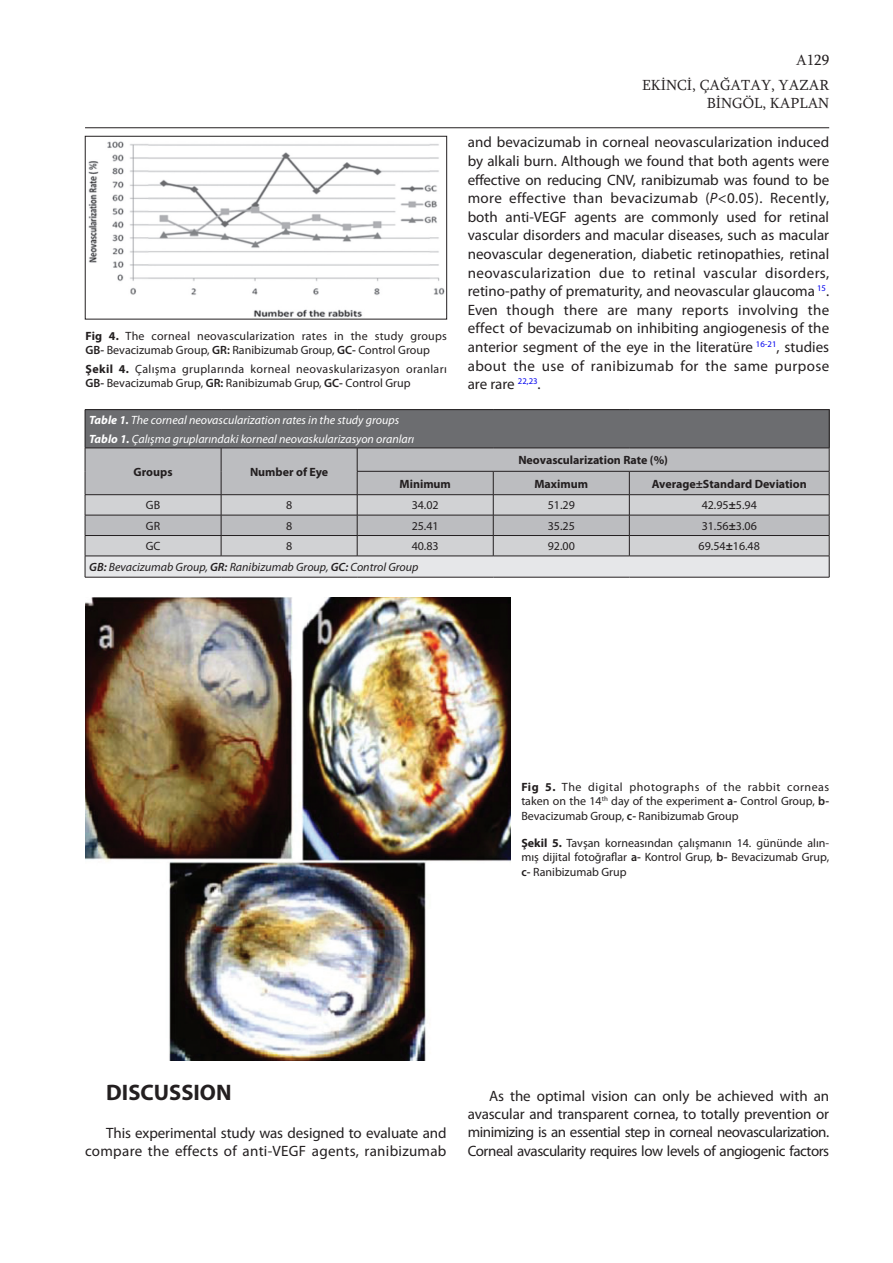
<style>
.page{position:relative;width:893px;height:1263px;background:#fff}
.page>*{position:absolute;margin:0;border:0;box-sizing:border-box;transform-origin:0 0}
.ANA_BASLIK{font:700 22.5px "Myriad Pro";color:#231f20}
.METIN{font:15px/18.6px "Myriad Pro";letter-spacing:-.01em;color:#231f20;text-align:justify}
.UST_BILGI_SAG{font:15px "Sylfaen";color:#231f20}
.sag_numara{font:15px "Sylfaen";color:#231f20}
.METIN-2{font:12px/14.4px "Myriad Pro";color:#231f20;text-align:justify}
.TABLO{font:italic 12px "Myriad Pro";color:#fff}
.METIN-3{font:12px/14.4px "Myriad Pro";letter-spacing:.025em;color:#231f20}
.TABLO-2{font:700 12px "Myriad Pro";color:#231f20}
.TABLO-3{font:12px "Myriad Pro";color:#231f20}
.TABLO-4{font:italic 12px "Myriad Pro";color:#231f20}
.s1{font-weight:700}
.s2{font-weight:600}
.s3{font-style:italic}
</style>
<div class="page">
<hr style="left:85px;top:127px;width:744px;height:1px;background:#231f20">
<img style="left:85px;top:597px;width:425px;height:464px">
<div style="left:85px;top:410px;width:744px;height:38px;background:#6c6d70"></div>
<hr style="left:85px;top:409px;width:136px;height:1px;background:#231f20">
<hr style="left:85px;top:410px;width:1px;height:38px;background:#231f20">
<hr style="left:221px;top:409px;width:136px;height:1px;background:#231f20">
<hr style="left:357px;top:409px;width:136px;height:1px;background:#231f20">
<hr style="left:493px;top:409px;width:136px;height:1px;background:#231f20">
<hr style="left:629px;top:409px;width:200px;height:1px;background:#231f20">
<hr style="left:829px;top:410px;width:1px;height:38px;background:#231f20">
<svg style="left:85px;top:448px;width:745px;height:129px;background:#c1c2c4"></svg>
<hr style="left:85px;top:577px;width:136px;height:1px;background:#231f20">
<hr style="left:221px;top:577px;width:136px;height:1px;background:#231f20">
<hr style="left:357px;top:577px;width:136px;height:1px;background:#231f20">
<hr style="left:493px;top:577px;width:136px;height:1px;background:#231f20">
<hr style="left:629px;top:577px;width:200px;height:1px;background:#231f20">
<img style="left:88px;top:141px;width:357px;height:176px">
<div style="left:85px;top:136px;width:362px;height:183px;border:1px solid #231f20"></div>
<p class="METIN-2" style="left:85px;top:329px;width:363px"><span class="s1">Fig 4.</span> The corneal neovascularization rates in the study groups<br><span class="s2">GB-</span> Bevacizumab Group, <span class="s2">GR:</span> Ranibizumab Group, <span class="s2">GC-</span> Control Group</p>
<p class="METIN-3" style="left:85px;top:362px;width:363px"><span class="s1">Şekil 4.</span> Çalışma gruplarında korneal neovaskularizasyon oranları<br><span class="s2">GB-</span> Bevacizumab Grup, <span class="s2">GR:</span> Ranibizumab Grup, <span class="s2">GC-</span> Control Grup</p>
<p class="sag_numara" style="left:796px;top:50px;width:35px">A129</p>
<p class="UST_BILGI_SAG" style="left:642px;top:75px;width:188px">EKİNCİ, ÇAĞATAY, YAZAR</p>
<p class="UST_BILGI_SAG" style="left:707px;top:93px;width:124px">BİNGÖL, KAPLAN</p>
<p class="METIN" style="left:468px;top:133px;width:363px">and bevacizumab in corneal neovascularization induced by alkali burn. Although we found that both agents were effective on reducing CNV, ranibizumab was found to be more effective than bevacizumab (<span class="s3">P</span>&lt;0.05). Recently, both anti-VEGF agents are commonly used for retinal vascular disorders and macular diseases, such as macular neovascular degeneration, diabetic retinopathies, retinal neovascularization due to retinal vascular disorders, retino-pathy of prematurity, and neovascular glaucoma <sup>15</sup>.<br>Even though there are many reports involving the effect of bevacizumab on inhibiting angiogenesis of the anterior segment of the eye in the literatüre <sup>16-21</sup>, studies about the use of ranibizumab for the same purpose are rare <sup>22,23</sup>.</p>
<p class="TABLO" style="left:89px;top:412px;width:311px"><span class="s1">Table 1.</span> The corneal neovascularization rates in the study groups</p>
<p class="TABLO" style="left:89px;top:431px;width:327px"><span class="s1">Tablo 1.</span> Çalışma gruplarındaki korneal neovaskularizasyon oranları</p>
<p class="TABLO-2" style="left:134px;top:464px;width:40px">Groups</p>
<p class="TABLO-2" style="left:250px;top:464px;width:80px">Number of Eye</p>
<p class="TABLO-2" style="left:518px;top:452px;width:151px">Neovascularization Rate (%)</p>
<p class="TABLO-2" style="left:399px;top:476px;width:53px">Minimum</p>
<p class="TABLO-2" style="left:534px;top:476px;width:55px">Maximum</p>
<p class="TABLO-2" style="left:652px;top:476px;width:157px">Average±Standard Deviation</p>
<p class="TABLO-3" style="left:146px;top:498px;width:16px">GB</p>
<p class="TABLO-3" style="left:286px;top:498px;width:8px">8</p>
<p class="TABLO-3" style="left:412px;top:498px;width:29px">34.02</p>
<p class="TABLO-3" style="left:548px;top:498px;width:29px">51.29</p>
<p class="TABLO-3" style="left:702px;top:498px;width:57px">42.95<span class="s1">±</span>5.94</p>
<p class="TABLO-3" style="left:146px;top:518px;width:16px">GR</p>
<p class="TABLO-3" style="left:286px;top:518px;width:8px">8</p>
<p class="TABLO-3" style="left:412px;top:518px;width:29px">25.41</p>
<p class="TABLO-3" style="left:548px;top:518px;width:29px">35.25</p>
<p class="TABLO-3" style="left:702px;top:518px;width:57px">31.56<span class="s1">±</span>3.06</p>
<p class="TABLO-3" style="left:146px;top:539px;width:16px">GC</p>
<p class="TABLO-3" style="left:286px;top:539px;width:8px">8</p>
<p class="TABLO-3" style="left:412px;top:539px;width:29px">40.83</p>
<p class="TABLO-3" style="left:548px;top:539px;width:29px">92.00</p>
<p class="TABLO-3" style="left:699px;top:539px;width:63px">69.54<span class="s1">±</span>16.48</p>
<p class="TABLO-4" style="left:89px;top:560px;width:331px"><span class="s2">GB:</span> Bevacizumab Group, <span class="s2">GR:</span> Ranibizumab Group, <span class="s2">GC:</span> Control Group</p>
<p class="METIN-2" style="left:521px;top:780px;width:309px"><span class="s1">Fig 5.</span> The digital photographs of the rabbit corneas taken on the 14<sup>th</sup> day of the experiment <span class="s2">a-</span> Control Group, <span class="s2">b-</span>Bevacizumab Group, <span class="s2">c-</span> Ranibizumab Group</p>
<p class="METIN-2" style="left:521px;top:835px;width:309px"><span class="s1">Şekil 5.</span> Tavşan korneasından çalışmanın 14. gününde alın&shy;mış dijital fotoğraflar <span class="s2">a-</span> Kontrol Grup, <span class="s2">b-</span> Bevacizumab Grup, <span class="s2">c-</span> Ranibizumab Grup</p>
<p class="ANA_BASLIK" style="left:106px;top:1078px;width:127px">DISCUSSION</p>
<p class="METIN" style="left:85px;top:1124px;width:363px;line-height:18px;text-align:right">This experimental study was designed to evaluate and compare the effects of anti-VEGF agents, ranibizumab</p>
<p class="METIN" style="left:468px;top:1086px;width:363px;text-indent:21px">As the optimal vision can only be achieved with an avascular and transparent cornea, to totally prevention or minimizing is an essential step in corneal neovascularization.<br>Corneal avascularity requires low levels of angiogenic factors</p>
</div>
